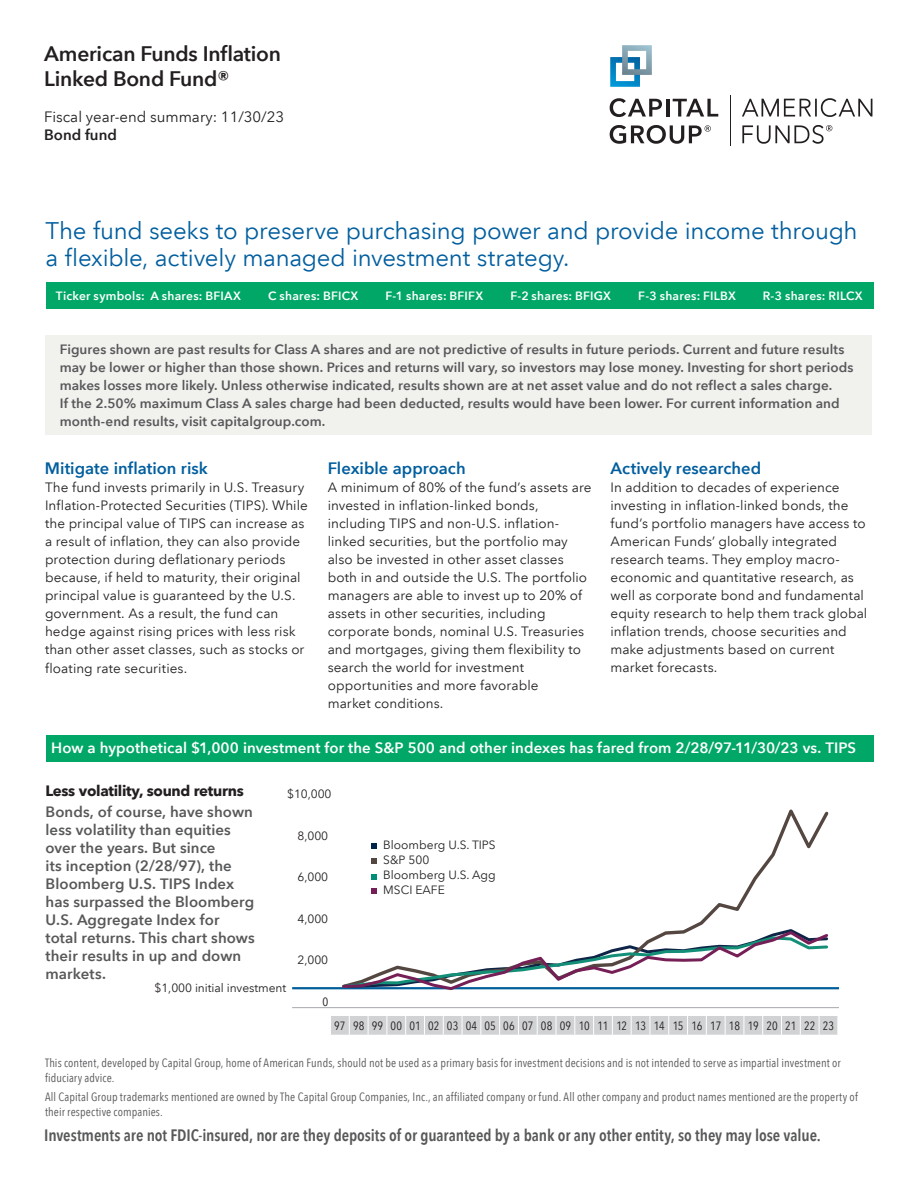
<style>
.page{position:relative;width:918px;height:1188px;background:#fff}
.page>*{position:absolute;margin:0;border:0;box-sizing:border-box;transform-origin:0 0}
.t1{font:24px/27px "Avenir Next LT Com";letter-spacing:-.01em;color:#005e9e}
.t2{font:600 21px/25.5px "Avenir Next LT Com";letter-spacing:-.01em;color:#231f20}
.t3{font:600 condensed 16.5px "Avenir Next LT Com";letter-spacing:-.01em;color:#57585a}
.t4{font:600 16.5px "Avenir Next LT Com";color:#005e9e}
.t5{font:600 15px/18px "Avenir Next LT Com";letter-spacing:.005em;color:#57585a}
.t6{font:600 15px "Avenir Next LT Com";letter-spacing:.005em;color:#fff}
.t7{font:15px "Avenir Next LT Com";color:#231f20}
.t8{font:700 15px "Avenir Next LT Com";letter-spacing:-.02em;color:#231f20}
.t9{font:600 15px "Avenir Next LT Com";color:#231f20}
.t10{font:13.5px/18px "Avenir Next LT Com";letter-spacing:.005em;color:#231f20}
.t11{font:600 13.5px/18px "Avenir Next LT Com";letter-spacing:.005em;color:#57585a}
.t12{font:condensed 12px/15px "Avenir Next LT Com";letter-spacing:.01em;color:#57585a}
.t13{font:600 12px "Avenir Next LT Com";letter-spacing:.02em;color:#fff}
.t14{font:12px/15px "Avenir Next LT Com";letter-spacing:-.005em;color:#231f20}
.t15{font:condensed 12px "Avenir Next LT Com";color:#231f20}
.t16{font:condensed 12px "Avenir Next LT Com";color:#231f20;scale:1.05 1}
</style>
<div class="page">
<div style="left:46px;top:282px;width:828px;height:27px;background:#00a767"></div>
<div style="left:46px;top:735px;width:828px;height:27px;background:#00a767"></div>
<div style="left:45px;top:336px;width:827px;height:99px;background:#f1f1ee"></div>
<hr style="left:292px;top:987px;width:546px;height:2px;background:#005e9a">
<hr style="left:292px;top:1007px;width:546px;height:1px;background:#a8a9ad">
<svg style="left:340px;top:809px;width:489px;height:181px"></svg>
<svg style="left:341px;top:927px;width:490px;height:64px"></svg>
<hr style="left:730px;top:96px;width:1px;height:50px;background:#231f20">
<svg style="left:610px;top:98px;width:52px;height:19px"></svg>
<hr style="left:666px;top:99px;width:3px;height:18px;background:#231f20">
<svg style="left:673px;top:99px;width:45px;height:18px"></svg>
<svg style="left:610px;top:125px;width:101px;height:19px"></svg>
<svg style="left:742px;top:98px;width:130px;height:19px"></svg>
<svg style="left:610px;top:45px;width:42px;height:42px"></svg>
<svg style="left:742px;top:125px;width:90px;height:19px"></svg>
<svg style="left:331px;top:1016px;width:507px;height:19px;background:#d3d4d6"></svg>
<h2 class="t2" style="left:44px;top:41px;width:238px">American Funds Inflation<br>Linked Bond Fund®</h2>
<p class="t7" style="left:44px;top:108px;width:242px">Fiscal year-end summary: 11/30/23</p>
<p class="t9" style="left:44px;top:126px;width:74px">Bond fund</p>
<h1 class="t1" style="left:46px;top:217px;width:813px">The fund seeks to preserve purchasing power and provide income through a flexible, actively managed investment strategy.</h1>
<p class="t13" style="left:56px;top:289px;width:187px">Ticker symbols: A shares: BFIAX</p>
<p class="t13" style="left:268px;top:289px;width:92px">C shares: BFICX</p>
<p class="t13" style="left:385px;top:289px;width:100px">F-1 shares: BFIFX</p>
<p class="t13" style="left:510px;top:289px;width:102px">F-2 shares: BFIGX</p>
<p class="t13" style="left:638px;top:289px;width:99px">F-3 shares: FILBX</p>
<p class="t13" style="left:763px;top:289px;width:101px">R-3 shares: RILCX</p>
<p class="t11" style="left:60px;top:341px;width:795px">Figures shown are past results for Class A shares and are not predictive of results in future periods. Current and future results may be lower or higher than those shown. Prices and returns will vary, so investors may lose money. Investing for short periods makes losses more likely. Unless otherwise indicated, results shown are at net asset value and do not reflect a sales charge.<br>If the 2.50% maximum Class A sales charge had been deducted, results would have been lower. For current information and month-end results, visit capitalgroup.com.</p>
<p class="t4" style="left:45px;top:458px;width:164px">Mitigate inflation risk</p>
<p class="t10" style="left:45px;top:478px;width:264px">The fund invests primarily in U.S. Treasury Inflation-Protected Securities (TIPS). While the principal value of TIPS can increase as a result of inflation, they can also provide protection during deflationary periods because, if held to maturity, their original principal value is guaranteed by the U.S. government. As a result, the fund can hedge against rising prices with less risk than other asset classes, such as stocks or</p>
<p class="t10" style="left:45px;top:660px;width:144px">floating rate securities.</p>
<p class="t4" style="left:328px;top:458px;width:139px">Flexible approach</p>
<p class="t10" style="left:328px;top:478px;width:265px">A minimum of 80% of the fund’s assets are invested in inflation-linked bonds, including TIPS and non-U.S. inflation&shy;linked securities, but the portfolio may also be invested in other asset classes both in and outside the U.S. The portfolio managers are able to invest up to 20% of assets in other securities, including corporate bonds, nominal U.S. Treasuries and mortgages, giving them flexibility to search the world for investment opportunities and more favorable<br>market conditions.</p>
<p class="t4" style="left:610px;top:458px;width:152px">Actively researched</p>
<p class="t10" style="left:610px;top:478px;width:258px">In addition to decades of experience investing in inflation-linked bonds, the fund’s portfolio managers have access to American Funds’ globally integrated research teams. They employ macro&shy;economic and quantitative research, as well as corporate bond and fundamental equity research to help them track global inflation trends, choose securities and make adjustments based on current market forecasts.</p>
<p class="t6" style="left:51px;top:739px;width:806px">How a hypothetical $1,000 investment for the S&amp;P 500 and other indexes has fared from 2/28/97-11/30/23 vs. TIPS</p>
<p class="t8" style="left:46px;top:781px;width:200px">Less volatility, sound returns</p>
<p class="t5" style="left:46px;top:802px;width:211px">Bonds, of course, have shown less volatility than equities over the years. But since<br>its inception (2/28/97), the<br>Bloomberg U.S. TIPS Index has surpassed the Bloomberg<br>U.S. Aggregate Index for total returns. This chart shows their results in up and down markets.</p>
<p class="t14" style="left:287px;top:786px;width:46px">$10,000</p>
<p class="t14" style="left:298px;top:828px;width:32px">8,000</p>
<p class="t14" style="left:298px;top:869px;width:32px">6,000</p>
<p class="t14" style="left:298px;top:911px;width:32px">4,000</p>
<p class="t14" style="left:298px;top:952px;width:32px">2,000</p>
<p class="t14" style="left:154px;top:980px;width:133px">$1,000 initial investment</p>
<p class="t16" style="left:322px;top:995px;width:7px">0</p>
<p class="t14" style="left:383px;top:837px;width:114px">Bloomberg U.S. TIPS<br>S&amp;P 500<br>Bloomberg U.S. Agg<br>MSCI EAFE</p>
<p class="t15" style="left:334px;top:1018px;width:501px">97 98 99 00 01 02 03 04 05 06 07 08 09 10 11 12 13 14 15 16 17 18 19 20 21 22 23</p>
<p class="t12" style="left:45px;top:1055px;width:797px">This content, developed by Capital Group, home of American Funds, should not be used as a primary basis for investment decisions and is not intended to serve as impartial investment or fiduciary advice.</p>
<p class="t12" style="left:45px;top:1089px;width:814px">All Capital Group trademarks mentioned are owned by The Capital Group Companies, Inc., an affiliated company or fund. All other company and product names mentioned are the property of their respective companies.</p>
<p class="t3" style="left:44px;top:1125px;width:778px">Investments are not FDIC-insured, nor are they deposits of or guaranteed by a bank or any other entity, so they may lose value.</p>
</div>
